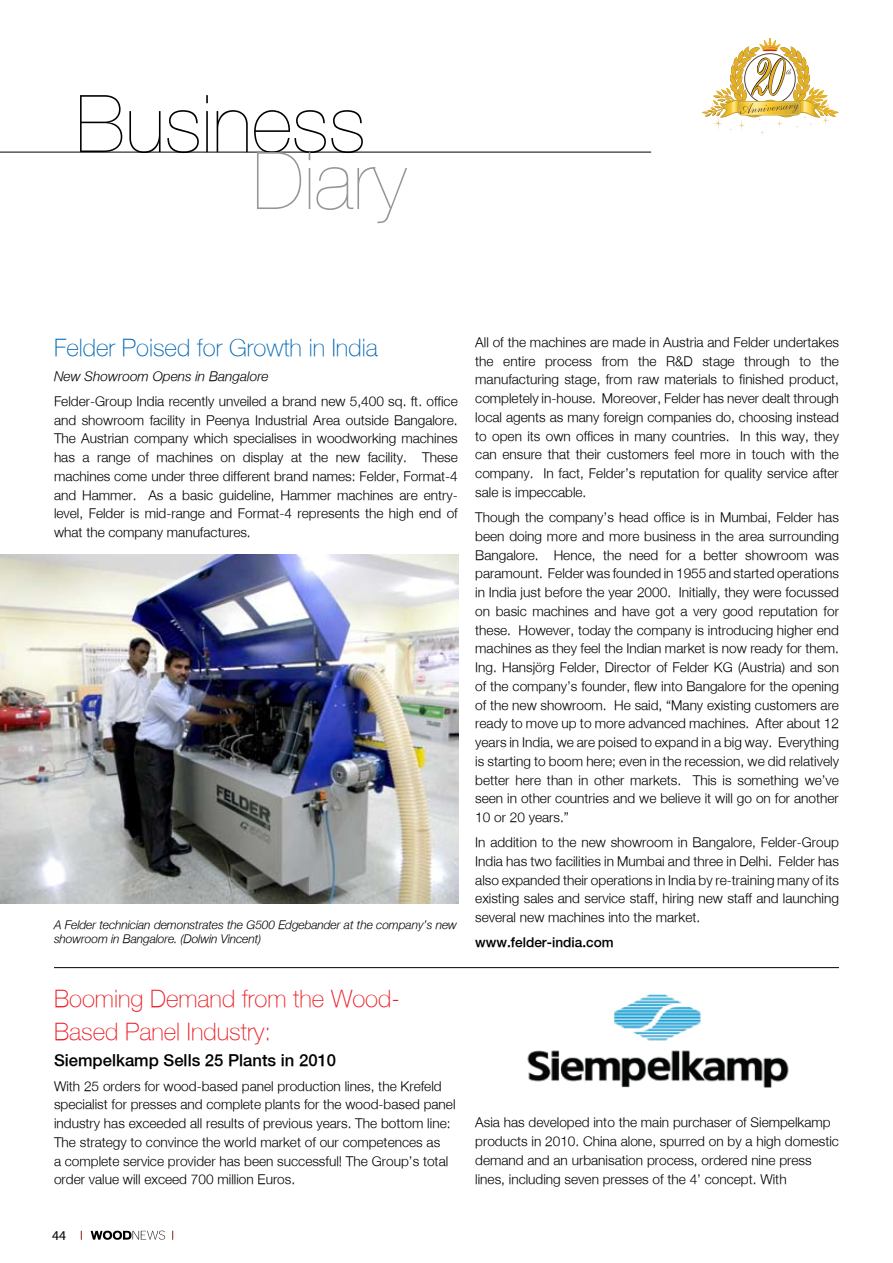
<style>
.page{position:relative;width:893px;height:1263px;background:#fff}
.page>*{position:absolute;margin:0;border:0;box-sizing:border-box;transform-origin:0 0}
.t1{font:100 24px/33px "Helvetica Neue";color:#ed1c24}
.t2{font:100 24px "Helvetica Neue";color:#0066b3}
.t3{font:500 16.5px "Helvetica Neue";color:#000}
.t4{font:300 13.5px/18.8px "Helvetica Neue";color:#000;text-align:justify}
.t5{font:italic 300 13.5px "Helvetica Neue";color:#000}
.t6{font:500 13.5px "Helvetica Neue";color:#000}
.t7{font:13.5px "Myriad";color:#000}
.t8{font:italic 300 12px/14.4px "Helvetica Neue";letter-spacing:-.01em;color:#000}
</style>
<div class="page">
<svg style="left:91px;top:1230px;width:74px;height:10px"></svg>
<svg style="left:701px;top:38px;width:138px;height:97px"></svg>
<svg style="left:80px;top:95px;width:42px;height:57px"></svg>
<svg style="left:129px;top:111px;width:32px;height:41px"></svg>
<svg style="left:167px;top:110px;width:32px;height:42px"></svg>
<svg style="left:206px;top:95px;width:2px;height:8px"></svg>
<hr style="left:206px;top:111px;width:2px;height:41px;background:#000">
<svg style="left:217px;top:110px;width:31px;height:42px"></svg>
<hr style="left:0;top:152px;width:651px;height:1px;background:#000">
<svg style="left:254px;top:110px;width:153px;height:113px"></svg>
<hr style="left:54px;top:967px;width:785px;height:1px;background:#000">
<img style="left:0;top:554px;width:459px;height:350px">
<img style="left:527px;top:994px;width:262px;height:94px">
<h1 class="t2" style="left:54px;top:334px;width:325px">Felder Poised for Growth in India</h1>
<p class="t5" style="left:54px;top:368px;width:216px">New Showroom Opens in Bangalore</p>
<p class="t4" style="left:54px;top:391px;width:405px">Felder-Group India recently unveiled a brand new 5,400 sq. ft. office and showroom facility in Peenya Industrial Area outside Bangalore.<br>The Austrian company which specialises in woodworking machines has a range of machines on display at the new facility. These machines come under three different brand names: Felder, Format-4 and Hammer. As a basic guideline, Hammer machines are entry&shy;level, Felder is mid-range and Format-4 represents the high end of what the company manufactures.</p>
<p class="t8" style="left:54px;top:917px;width:405px">A Felder technician demonstrates the G500 Edgebander at the company’s new showroom in Bangalore. (Dolwin Vincent)</p>
<h1 class="t1" style="left:54px;top:982px;width:347px">Booming Demand from the Wood-<br>Based Panel Industry:</h1>
<p class="t3" style="left:54px;top:1050px;width:284px">Siempelkamp Sells 25 Plants in 2010</p>
<p class="t4" style="left:54px;top:1076px;width:403px;text-align:left">With 25 orders for wood-based panel production lines, the Krefeld specialist for presses and complete plants for the wood-based panel industry has exceeded all results of previous years. The bottom line:<br>The strategy to convince the world market of our competences as<br>a complete service provider has been successful! The Group’s total order value will exceed 700 million Euros.</p>
<p class="t4" style="left:475px;top:332px;width:365px">All of the machines are made in Austria and Felder undertakes the entire process from the R&amp;D stage through to the manufacturing stage, from raw materials to finished product, completely in-house. Moreover, Felder has never dealt through local agents as many foreign companies do, choosing instead to open its own offices in many countries. In this way, they can ensure that their customers feel more in touch with the company. In fact, Felder’s reputation for quality service after sale is impeccable.</p>
<p class="t4" style="left:475px;top:507px;width:365px">Though the company’s head office is in Mumbai, Felder has been doing more and more business in the area surrounding Bangalore. Hence, the need for a better showroom was paramount. Felder was founded in 1955 and started operations in India just before the year 2000. Initially, they were focussed on basic machines and have got a very good reputation for these. However, today the company is introducing higher end machines as they feel the Indian market is now ready for them.<br>Ing. Hansjörg Felder, Director of Felder KG (Austria) and son of the company’s founder, flew into Bangalore for the opening of the new showroom. He said, “Many existing customers are ready to move up to more advanced machines. After about 12 years in India, we are poised to expand in a big way. Everything is starting to boom here; even in the recession, we did relatively better here than in other markets. This is something we’ve seen in other countries and we believe it will go on for another 10 or 20 years.”</p>
<p class="t4" style="left:475px;top:833px;width:365px">In addition to the new showroom in Bangalore, Felder-Group India has two facilities in Mumbai and three in Delhi. Felder has also expanded their operations in India by re-training many of its existing sales and service staff, hiring new staff and launching several new machines into the market.</p>
<p class="t6" style="left:475px;top:934px;width:140px">www.felder-india.com</p>
<p class="t4" style="left:475px;top:1113px;width:365px;text-align:left">Asia has developed into the main purchaser of Siempelkamp products in 2010. China alone, spurred on by a high domestic demand and an urbanisation process, ordered nine press lines, including seven presses of the 4’ concept. With</p>
<p class="t7" style="left:52px;top:1228px;width:15px">44</p>
</div>
